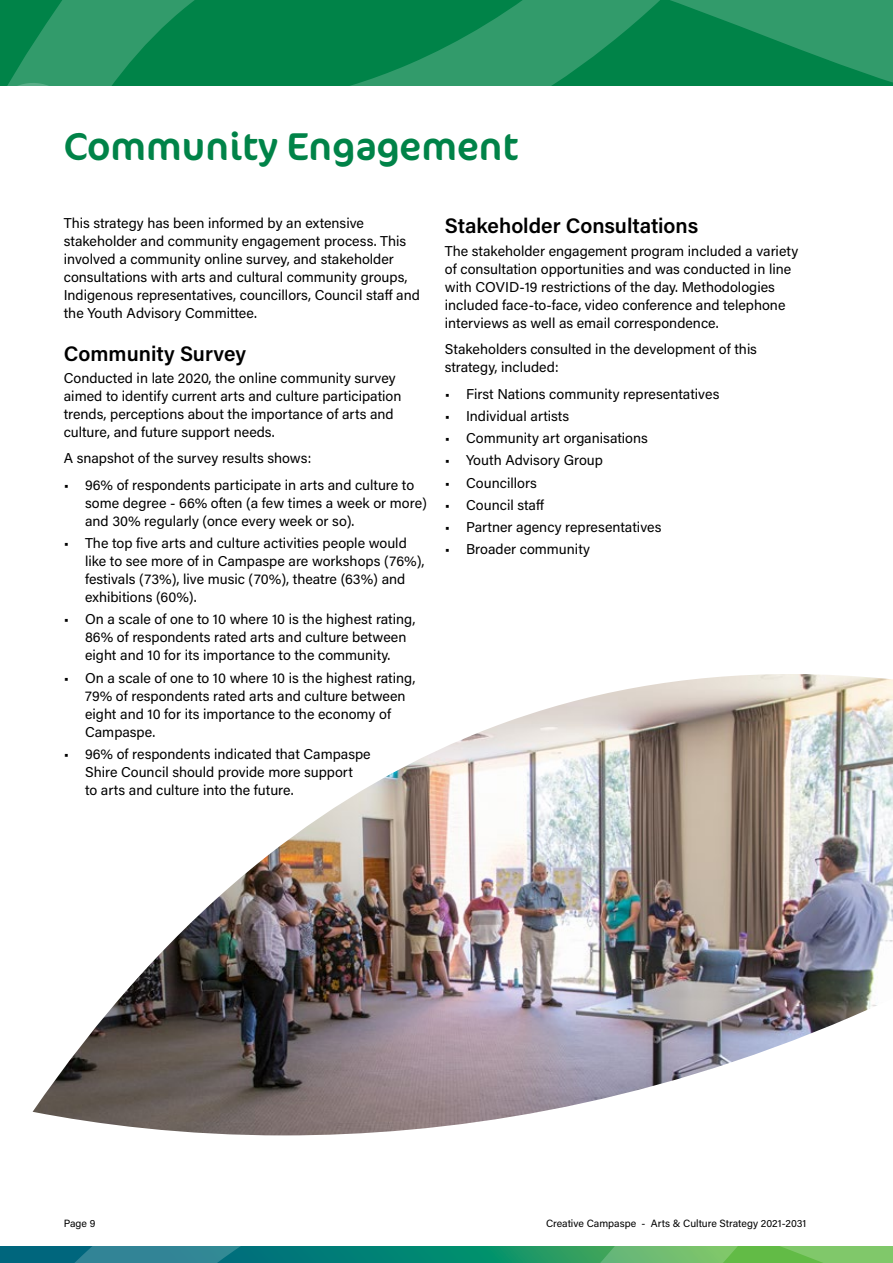
<style>
.page{position:relative;width:893px;height:1263px;background:#fff}
.page>*{position:absolute;margin:0;border:0;box-sizing:border-box;transform-origin:0 0}
.t1{font:39px "Cocon Pro";color:#008348}
.t2{font:600 21px "Acumin Pro";color:#000}
.t3{font:14.25px/18px "Acumin Pro";color:#000}
.t4{font:10.5px "Acumin Pro";color:#000}
</style>
<div class="page">
<svg style="left:0;top:1247px;width:893px;height:16px;background:#319673"></svg>
<svg style="left:0;top:0;width:893px;height:85px;background:#158d57"></svg>
<img style="left:33px;top:674px;width:860px;height:461px">
<h1 class="t1" style="left:64px;top:120px;width:456px">Community Engagement</h1>
<p class="t3" style="left:64px;top:214px;width:358px">This strategy has been informed by an extensive stakeholder and community engagement process. This involved a community online survey, and stakeholder consultations with arts and cultural community groups, Indigenous representatives, councillors, Council staff and the Youth Advisory Committee.</p>
<h2 class="t2" style="left:64px;top:339px;width:184px">Community Survey</h2>
<p class="t3" style="left:64px;top:368px;width:339px">Conducted in late 2020, the online community survey aimed to identify current arts and culture participation trends, perceptions about the importance of arts and culture, and future support needs.</p>
<p class="t3" style="left:64px;top:449px;width:249px">A snapshot of the survey results shows:</p>
<p class="t3" style="left:85px;top:475px;width:343px;text-indent:-21px">• 96% of respondents participate in arts and culture to some degree - 66% often (a few times a week or more) and 30% regularly (once every week or so).</p>
<p class="t3" style="left:85px;top:534px;width:341px;text-indent:-21px">• The top five arts and culture activities people would like to see more of in Campaspe are workshops (76%), festivals (73%), live music (70%), theatre (63%) and exhibitions (60%).</p>
<p class="t3" style="left:85px;top:610px;width:332px;text-indent:-21px">• On a scale of one to 10 where 10 is the highest rating,<br>86% of respondents rated arts and culture between eight and 10 for its importance to the community.</p>
<p class="t3" style="left:85px;top:668px;width:332px;text-indent:-21px">• On a scale of one to 10 where 10 is the highest rating, 79% of respondents rated arts and culture between eight and 10 for its importance to the economy of Campaspe.</p>
<p class="t3" style="left:85px;top:744px;width:287px;text-indent:-21px">• 96% of respondents indicated that Campaspe<br>Shire Council should provide more support<br>to arts and culture into the future.</p>
<h2 class="t2" style="left:445px;top:211px;width:255px">Stakeholder Consultations</h2>
<p class="t3" style="left:445px;top:241px;width:355px">The stakeholder engagement program included a variety of consultation opportunities and was conducted in line with COVID-19 restrictions of the day. Methodologies included face-to-face, video conference and telephone interviews as well as email correspondence.</p>
<p class="t3" style="left:445px;top:340px;width:314px">Stakeholders consulted in the development of this strategy, included:</p>
<p class="t3" style="left:445px;top:384px;width:276px">• First Nations community representatives</p>
<p class="t3" style="left:445px;top:406px;width:126px">• Individual artists</p>
<p class="t3" style="left:445px;top:429px;width:205px">• Community art organisations</p>
<p class="t3" style="left:445px;top:451px;width:160px">• Youth Advisory Group</p>
<p class="t3" style="left:445px;top:473px;width:93px">• Councillors</p>
<p class="t3" style="left:445px;top:495px;width:101px">• Council staff</p>
<p class="t3" style="left:445px;top:518px;width:218px">• Partner agency representatives</p>
<p class="t3" style="left:445px;top:540px;width:147px">• Broader community</p>
<p class="t4" style="left:64px;top:1215px;width:33px">Page 9</p>
<p class="t4" style="left:546px;top:1215px;width:262px">Creative Campaspe - Arts &amp; Culture Strategy 2021-2031</p>
</div>
